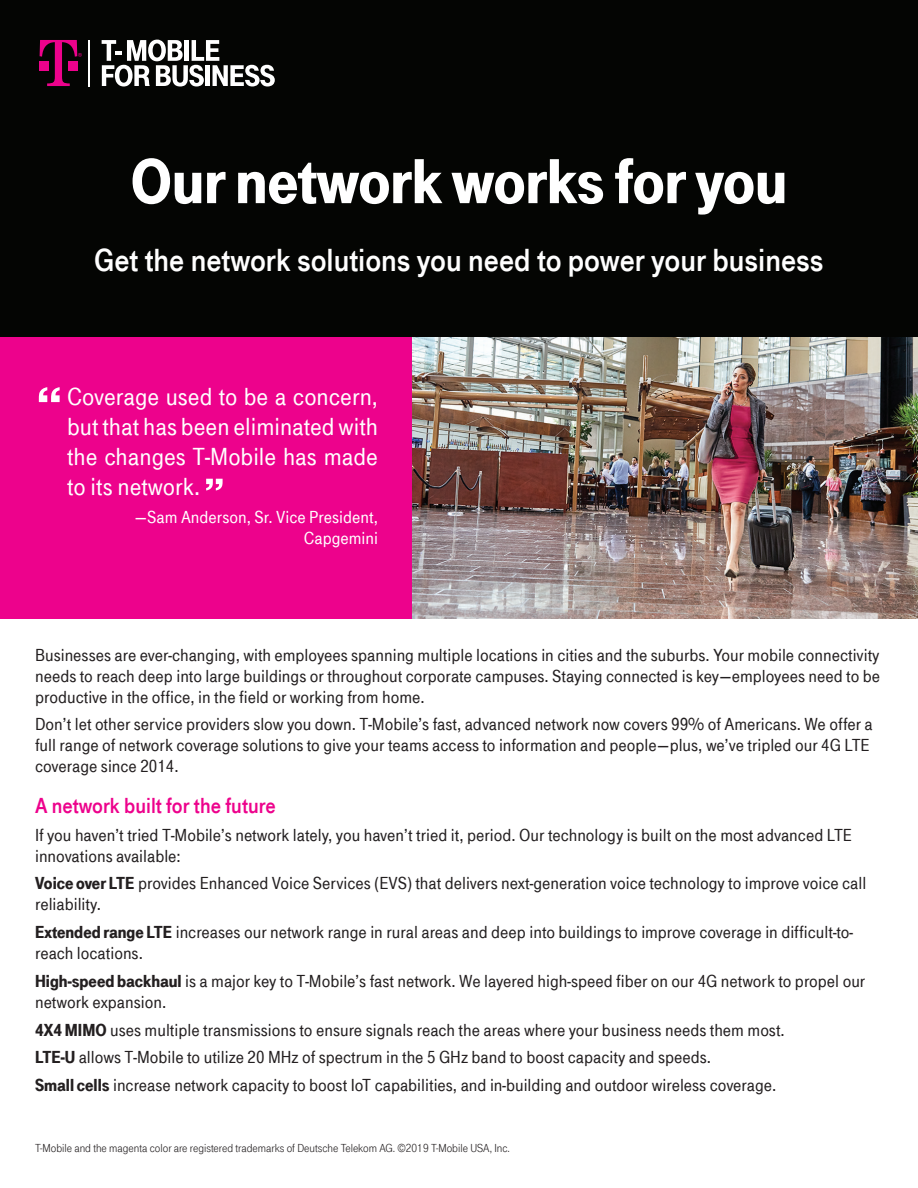
<style>
.page{position:relative;width:918px;height:1188px;background:#fff}
.page>*{position:absolute;margin:0;border:0;box-sizing:border-box;transform-origin:0 0}
.t1{font:66px "Tele Grotesk Ultr";color:#fff}
.t2{font:33px "Tele Grotesk Fett";color:#fff}
.t3{font:25.5px/30px "Tele Grotesk Halb";color:#fff;text-align:justify}
.t4{font:22.5px "Tele Grotesk Fett";color:#ed028c}
.t5{font:18px/21px "Tele Grotesk Halb";color:#231f20}
.t6{font:18px/21px "Tele Grotesk Halb";color:#fff;text-align:right}
.t7{font:12px "Tele Grotesk Norm";color:#231f20}
.s1{font-family:"Tele Grotesk Ultr"}
</style>
<div class="page">
<div style="left:0;top:0;width:918px;height:338px;background:#040503"></div>
<svg style="left:40px;top:40px;width:42px;height:46px"></svg>
<svg style="left:102px;top:40px;width:173px;height:47px"></svg>
<hr style="left:89px;top:40px;width:1px;height:46px;background:#fff">
<div style="left:0;top:338px;width:413px;height:281px;background:#ed028c"></div>
<svg style="left:39px;top:387px;width:21px;height:15px"></svg>
<svg style="left:206px;top:479px;width:17px;height:12px"></svg>
<img style="left:413px;top:338px;width:505px;height:281px">
<h1 class="t1" style="left:131px;top:145px;width:658px">Our network works for you</h1>
<h2 class="t2" style="left:94px;top:241px;width:731px">Get the network solutions you need to power your business</h2>
<h3 class="t3" style="left:67px;top:382px;width:312px">Coverage used to be a concern, but that has been eliminated with the changes T-Mobile has made to its network.</h3>
<p class="t6" style="left:134px;top:507px;width:245px">—Sam Anderson, Sr. Vice President,<br>Capgemini</p>
<p class="t5" style="left:35px;top:644px;width:847px;text-align:justify">Businesses are ever-changing, with employees spanning multiple locations in cities and the suburbs. Your mobile connectivity needs to reach deep into large buildings or throughout corporate campuses. Staying connected is key—employees need to be productive in the office, in the field or working from home.</p>
<p class="t5" style="left:35px;top:714px;width:839px">Don’t let other service providers slow you down. T-Mobile’s fast, advanced network now covers 99% of Americans. We offer a full range of network coverage solutions to give your teams access to information and people—plus, we’ve tripled our 4G LTE coverage since 2014.</p>
<p class="t4" style="left:35px;top:793px;width:242px">A network built for the future</p>
<p class="t5" style="left:35px;top:824px;width:819px">If you haven’t tried T-Mobile’s network lately, you haven’t tried it, period. Our technology is built on the most advanced LTE innovations available:</p>
<p class="t5" style="left:35px;top:873px;width:833px"><span class="s1">Voice over LTE</span> provides Enhanced Voice Services (EVS) that delivers next-generation voice technology to improve voice call reliability.</p>
<p class="t5" style="left:35px;top:922px;width:820px"><span class="s1">Extended range LTE</span> increases our network range in rural areas and deep into buildings to improve coverage in difficult-to&shy;reach locations.</p>
<p class="t5" style="left:35px;top:971px;width:832px"><span class="s1">High-speed backhaul</span> is a major key to T-Mobile’s fast network. We layered high-speed fiber on our 4G network to propel our network expansion.</p>
<p class="t5" style="left:35px;top:1016px;width:751px;line-height:27.8px"><span class="s1">4X4 MIMO</span> uses multiple transmissions to ensure signals reach the areas where your business needs them most.<br><span class="s1">LTE-U</span> allows T-Mobile to utilize 20 MHz of spectrum in the 5 GHz band to boost capacity and speeds.<br><span class="s1">Small cells</span> increase network capacity to boost IoT capabilities, and in-building and outdoor wireless coverage.</p>
<p class="t7" style="left:35px;top:1142px;width:476px">T-Mobile and the magenta color are registered trademarks of Deutsche Telekom AG. ©2019 T-Mobile USA, Inc.</p>
</div>
